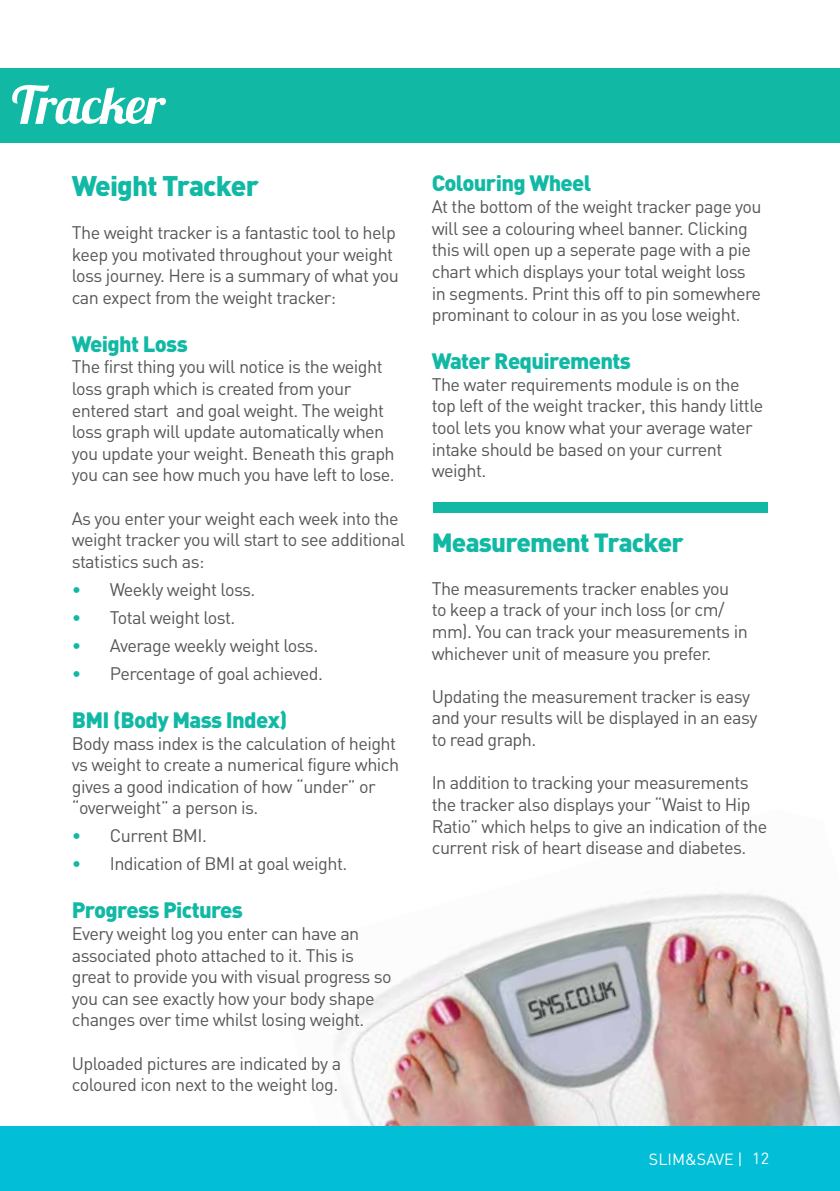
<style>
.page{position:relative;width:840px;height:1191px;background:#fff}
.page>*{position:absolute;margin:0;border:0;box-sizing:border-box;transform-origin:0 0}
.t1{font:52px "Lobster 1.3";color:#fff}
.t2{font:900 28px "DIN";letter-spacing:-.03em;color:#11b9a5}
.t3{font:900 26px "DIN";letter-spacing:-.03em;color:#11b9a5}
.t4{font:900 22px "DIN";letter-spacing:-.03em;color:#11b9a5}
.t5{font:18px/21.6px "DIN";letter-spacing:-.03em;color:#555759}
.t6{font:16px "DIN";color:#fff}
.s1{color:#11b9a5}
</style>
<div class="page">
<img style="left:335px;top:892px;width:504px;height:234px">
<div style="left:0;top:1126px;width:839px;height:65px;background:#03bed7"></div>
<div style="left:0;top:68px;width:839px;height:75px;background:#11b9a5"></div>
<div style="left:433px;top:502px;width:334px;height:11px;background:#11b9a5"></div>
<h1 class="t1" style="left:12px;top:72px;width:155px">Tracker</h1>
<h2 class="t2" style="left:72px;top:167px;width:189px">Weight Tracker</h2>
<p class="t5" style="left:72px;top:221px;width:328px">The weight tracker is a fantastic tool to help keep you motivated throughout your weight loss journey. Here is a summary of what you can expect from the weight tracker:</p>
<p class="t4" style="left:72px;top:329px;width:117px">Weight Loss</p>
<p class="t5" style="left:72px;top:356px;width:324px">The first thing you will notice is the weight loss graph which is created from your entered start and goal weight. The weight loss graph will update automatically when you update your weight. Beneath this graph you can see how much you have left to lose.</p>
<p class="t5" style="left:72px;top:507px;width:334px">As you enter your weight each week into the weight tracker you will start to see additional statistics such as:</p>
<p class="t5" style="left:72px;top:578px;width:185px"><span class="s1">•</span> Weekly weight loss.</p>
<p class="t5" style="left:72px;top:606px;width:165px"><span class="s1">•</span> Total weight lost.</p>
<p class="t5" style="left:72px;top:634px;width:248px"><span class="s1">•</span> Average weekly weight loss.</p>
<p class="t5" style="left:72px;top:662px;width:253px"><span class="s1">•</span> Percentage of goal achieved.</p>
<p class="t4" style="left:72px;top:705px;width:217px">BMI (Body Mass Index)</p>
<p class="t5" style="left:72px;top:732px;width:329px">Body mass index is the calculation of height vs weight to create a numerical figure which gives a good indication of how “under” or “overweight” a person is.</p>
<p class="t5" style="left:72px;top:824px;width:136px"><span class="s1">•</span> Current BMI.</p>
<p class="t5" style="left:72px;top:852px;width:277px"><span class="s1">•</span> Indication of BMI at goal weight.</p>
<p class="t4" style="left:72px;top:895px;width:173px">Progress Pictures</p>
<p class="t5" style="left:72px;top:922px;width:321px">Every weight log you enter can have an associated photo attached to it. This is great to provide you with visual progress so you can see exactly how your body shape changes over time whilst losing weight.</p>
<p class="t5" style="left:72px;top:1052px;width:271px">Uploaded pictures are indicated by a coloured icon next to the weight log.</p>
<p class="t4" style="left:431px;top:169px;width:161px">Colouring Wheel</p>
<p class="t5" style="left:431px;top:195px;width:331px">At the bottom of the weight tracker page you will see a colouring wheel banner. Clicking this will open up a seperate page with a pie chart which displays your total weight loss in segments. Print this off to pin somewhere prominant to colour in as you lose weight.</p>
<p class="t4" style="left:431px;top:346px;width:200px">Water Requirements</p>
<p class="t5" style="left:431px;top:373px;width:333px">The water requirements module is on the top left of the weight tracker, this handy little tool lets you know what your average water intake should be based on your current weight.</p>
<h3 class="t3" style="left:431px;top:525px;width:253px">Measurement Tracker</h3>
<p class="t5" style="left:431px;top:577px;width:317px">The measurements tracker enables you to keep a track of your inch loss (or cm/ mm). You can track your measurements in whichever unit of measure you prefer.</p>
<p class="t5" style="left:431px;top:685px;width:327px">Updating the measurement tracker is easy and your results will be displayed in an easy to read graph.</p>
<p class="t5" style="left:431px;top:771px;width:337px">In addition to tracking your measurements the tracker also displays your “Waist to Hip Ratio” which helps to give an indication of the current risk of heart disease and diabetes.</p>
<p class="t6" style="left:648px;top:1149px;width:122px">SLIM&amp;SAVE | 12</p>
</div>
